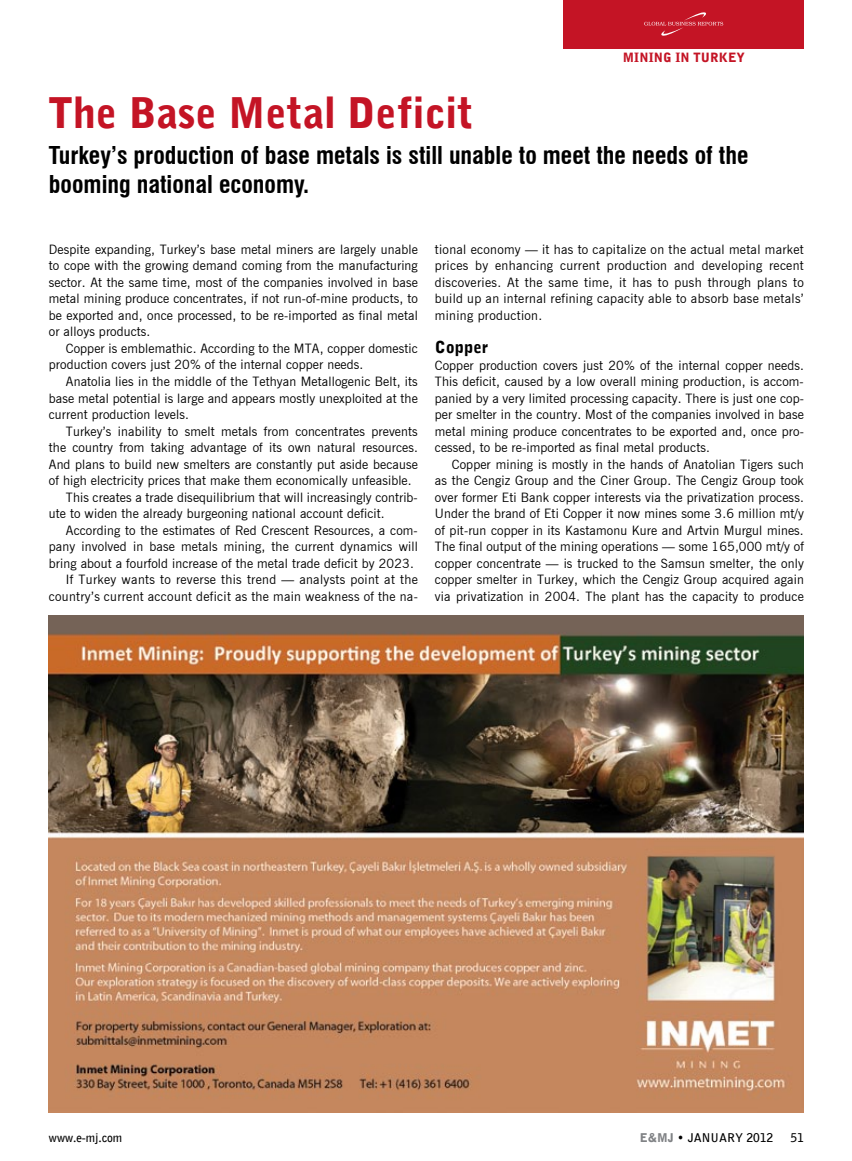
<style>
.page{position:relative;width:852px;height:1161px;background:#fff}
.page>*{position:absolute;margin:0;border:0;box-sizing:border-box;transform-origin:0 0}
.t1{font:900 42px "Bell Gothic BT";color:#c41425}
.t2{font:700 condensed 24px/28.8px "Swiss 721 BT";color:#000}
.t3{font:900 16.5px "Bell Gothic BT";letter-spacing:.01em;color:#000}
.t4{font:12.75px/16.5px "News Gothic BT";letter-spacing:.01em;color:#000;text-align:justify}
.t5{font:900 12.75px "Bell Gothic BT";letter-spacing:.01em;color:#c41425}
.t6{font:700 12px "Bell Gothic BT";color:#000}
.s1{font-weight:900;color:#808285}
.s2{font-weight:900}
</style>
<div class="page">
<div style="left:563px;top:0;width:240px;height:48px;background:#c41425"></div>
<svg style="left:644px;top:12px;width:79px;height:24px"></svg>
<img style="left:49px;top:615px;width:754px;height:498px">
<p class="t5" style="left:622px;top:49px;width:123px">Minin g IN TURKEY</p>
<h1 class="t1" style="left:49px;top:87px;width:426px">The Base Metal Deficit</h1>
<h2 class="t2" style="left:49px;top:141px;width:700px">Turkey’s production of base metals is still unable to meet the needs of the booming national economy.</h2>
<p class="t4" style="left:49px;top:241px;width:370px">Despite expanding, Turkey’s base metal miners are largely unable to cope with the growing demand coming from the manufacturing sector. At the same time, most of the companies involved in base metal mining produce concentrates, if not run-of-mine products, to be exported and, once processed, to be re-imported as final metal or alloys products.</p>
<p class="t4" style="left:49px;top:340px;width:370px;text-indent:17px">Copper is emblemathic. According to the MTA, copper domestic production covers just 20% of the internal copper needs.</p>
<p class="t4" style="left:49px;top:373px;width:370px;text-indent:17px">Anatolia lies in the middle of the Tethyan Metallogenic Belt, its base metal potential is large and appears mostly unexploited at the current production levels.</p>
<p class="t4" style="left:66px;top:423px;width:353px">Turkey’s inability to smelt metals from concentrates prevents</p>
<p class="t4" style="left:49px;top:439px;width:370px">the country from taking advantage of its own natural resources.</p>
<p class="t4" style="left:49px;top:456px;width:370px">And plans to build new smelters are constantly put aside because</p>
<p class="t4" style="left:49px;top:472px;width:364px">of high electricity prices that make them economically unfeasible.</p>
<p class="t4" style="left:66px;top:489px;width:353px">This creates a trade disequilibrium that will increasingly contrib-</p>
<p class="t4" style="left:49px;top:505px;width:337px">ute to widen the already burgeoning national account deficit.</p>
<p class="t4" style="left:66px;top:522px;width:353px">According to the estimates of Red Crescent Resources, a com-</p>
<p class="t4" style="left:49px;top:538px;width:370px">pany involved in base metals mining, the current dynamics will</p>
<p class="t4" style="left:49px;top:555px;width:366px">bring about a fourfold increase of the metal trade deficit by 2023.</p>
<p class="t4" style="left:66px;top:571px;width:353px">If Turkey wants to reverse this trend — analysts point at the</p>
<p class="t4" style="left:49px;top:588px;width:370px">country’s current account deficit as the main weakness of the na-</p>
<p class="t4" style="left:434px;top:241px;width:370px">tional economy — it has to capitalize on the actual metal market prices by enhancing current production and developing recent discoveries. At the same time, it has to push through plans to build up an internal refining capacity able to absorb base metals’ mining production.</p>
<p class="t3" style="left:434px;top:337px;width:55px">Copper</p>
<p class="t4" style="left:434px;top:357px;width:370px">Copper production covers just 20% of the internal copper needs.<br>This deficit, caused by a low overall mining production, is accom&shy;panied by a very limited processing capacity. There is just one cop&shy;per smelter in the country. Most of the companies involved in base metal mining produce concentrates to be exported and, once pro&shy;cessed, to be re-imported as final metal products.</p>
<p class="t4" style="left:434px;top:456px;width:370px;text-indent:17px">Copper mining is mostly in the hands of Anatolian Tigers such as the Cengiz Group and the Ciner Group. The Cengiz Group took over former Eti Bank copper interests via the privatization process.<br>Under the brand of Eti Copper it now mines some 3.6 million mt/y of pit-run copper in its Kastamonu Kure and Artvin Murgul mines.<br>The final output of the mining operations — some 165,000 mt/y of copper concentrate — is trucked to the Samsun smelter, the only copper smelter in Turkey, which the Cengiz Group acquired again via privatization in 2004. The plant has the capacity to produce</p>
<p class="t6" style="left:49px;top:1129px;width:75px">www.e-mj.com</p>
<p class="t6" style="left:639px;top:1129px;width:135px"><span class="s1">E&amp;MJ</span> <span class="s2">•</span> JANUARY 2012</p>
<p class="t6" style="left:790px;top:1129px;width:15px">51</p>
</div>
